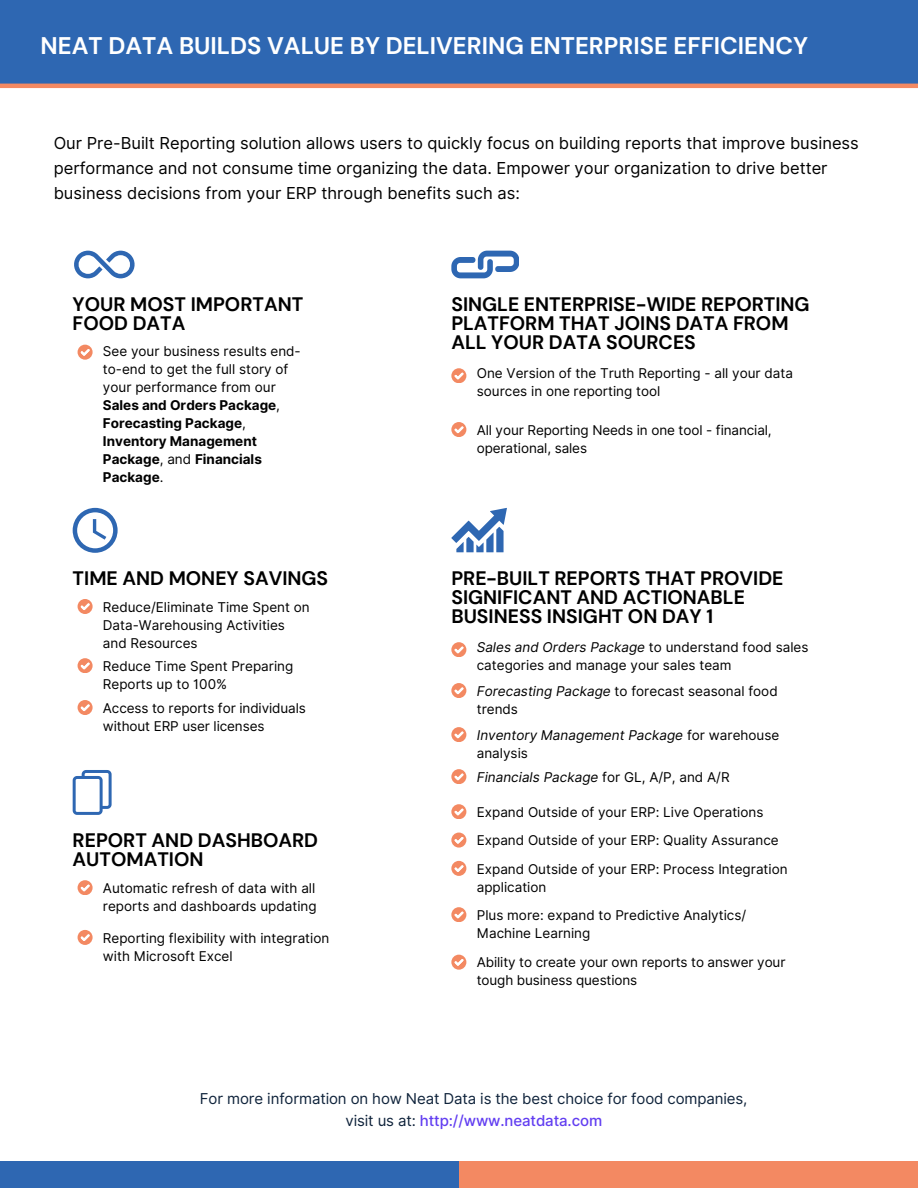
<style>
.page{position:relative;width:918px;height:1188px;background:#fff}
.page>*{position:absolute;margin:0;border:0;box-sizing:border-box;transform-origin:0 0}
.t1{font:700 24px "DM Sans";color:#fff}
.t2{font:700 19.5px/19.2px "DM Sans";color:#000}
.t3{font:16.5px/24.8px "Inter";color:#000}
.t4{font:15px/22.5px "Inter";letter-spacing:-.005em;color:#0f233b;text-align:center}
.t5{font:13.5px/18px "Inter";color:#000}
.t6{font:700 13.5px/18px "Inter";color:#000}
.t7{font:italic 13.5px/18px "Inter";color:#000}
.s1{font-weight:400}
.s2{font-style:normal}
.s3{font-style:italic}
.s4{font-weight:500;color:#623ef1}
</style>
<div class="page">
<div style="left:0;top:0;width:918px;height:84px;background:#2e67b2"></div>
<div style="left:0;top:1161px;width:459px;height:27px;background:#2e67b2"></div>
<div style="left:459px;top:1161px;width:459px;height:27px;background:#f38962"></div>
<hr style="left:0;top:84px;width:918px;height:4px;background:#f38962">
<svg style="left:78px;top:345px;width:14px;height:14px"></svg>
<svg style="left:78px;top:599px;width:14px;height:15px"></svg>
<svg style="left:451px;top:368px;width:15px;height:15px"></svg>
<svg style="left:451px;top:642px;width:15px;height:15px"></svg>
<svg style="left:78px;top:658px;width:14px;height:15px"></svg>
<svg style="left:451px;top:422px;width:15px;height:15px"></svg>
<svg style="left:451px;top:683px;width:15px;height:15px"></svg>
<svg style="left:451px;top:804px;width:15px;height:15px"></svg>
<svg style="left:451px;top:861px;width:15px;height:15px"></svg>
<svg style="left:451px;top:727px;width:15px;height:15px"></svg>
<svg style="left:451px;top:833px;width:15px;height:14px"></svg>
<svg style="left:451px;top:769px;width:15px;height:15px"></svg>
<svg style="left:451px;top:907px;width:15px;height:15px"></svg>
<svg style="left:451px;top:955px;width:15px;height:14px"></svg>
<svg style="left:78px;top:880px;width:14px;height:15px"></svg>
<svg style="left:78px;top:700px;width:14px;height:15px"></svg>
<svg style="left:73px;top:508px;width:45px;height:45px"></svg>
<svg style="left:73px;top:770px;width:39px;height:45px"></svg>
<svg style="left:74px;top:251px;width:61px;height:27px"></svg>
<svg style="left:451px;top:251px;width:68px;height:27px"></svg>
<svg style="left:451px;top:508px;width:56px;height:44px"></svg>
<svg style="left:78px;top:930px;width:14px;height:15px"></svg>
<p class="t1" style="left:41px;top:30px;width:769px">NEAT DATA BUILDS VALUE BY DELIVERING ENTERPRISE EFFICIENCY</p>
<p class="t3" style="left:54px;top:131px;width:807px">Our Pre-Built Reporting solution allows users to quickly focus on building reports that improve business performance and not consume time organizing the data. Empower your organization to drive better business decisions from your ERP through benefits such as:</p>
<h1 class="t2" style="left:73px;top:294px;width:232px">YOUR MOST IMPORTANT<br>FOOD DATA</h1>
<h2 class="t6" style="left:103px;top:342px;width:199px"><span class="s1">See your business results end&shy;to-end to get the full story of your performance from our<br></span>Sales and Orders Package<span class="s1">,<br></span>Forecasting Package<span class="s1">,<br></span>Inventory Management<br>Package<span class="s1">, and</span> Financials<br>Package<span class="s1">.</span></h2>
<h3 class="t2" style="left:73px;top:568px;width:257px">TIME AND MONEY SAVINGS</h3>
<p class="t5" style="left:103px;top:598px;width:208px">Reduce/Eliminate Time Spent on<br>Data-Warehousing Activities and Resources</p>
<p class="t2" style="left:451px;top:294px;width:360px">SINGLE ENTERPRISE-WIDE REPORTING<br>PLATFORM THAT JOINS DATA FROM<br>ALL YOUR DATA SOURCES</p>
<p class="t5" style="left:477px;top:364px;width:318px">One Version of the Truth Reporting - all your data sources in one reporting tool</p>
<p class="t5" style="left:477px;top:421px;width:296px">All your Reporting Needs in one tool - financial,</p>
<p class="t5" style="left:477px;top:439px;width:112px">operational, sales</p>
<h2 class="t2" style="left:451px;top:568px;width:334px">PRE-BUILT REPORTS THAT PROVIDE<br>SIGNIFICANT AND ACTIONABLE<br>BUSINESS INSIGHT ON DAY 1</h2>
<p class="t7" style="left:477px;top:638px;width:333px">Sales and Orders Package <span class="s2">to understand food sales</span></p>
<p class="t5" style="left:103px;top:657px;width:192px">Reduce Time Spent Preparing</p>
<p class="t5" style="left:477px;top:656px;width:256px">categories and manage your sales team</p>
<p class="t5" style="left:103px;top:675px;width:126px">Reports up to 100%</p>
<p class="t5" style="left:477px;top:682px;width:302px"><span class="s3">Forecasting Package</span> to forecast seasonal food trends</p>
<p class="t5" style="left:103px;top:699px;width:204px">Access to reports for individuals without ERP user licenses</p>
<p class="t7" style="left:477px;top:726px;width:304px">Inventory Management Package <span class="s2">for warehouse analysis</span></p>
<p class="t7" style="left:477px;top:768px;width:254px">Financials Package <span class="s2">for GL, A/P, and A/R</span></p>
<p class="t2" style="left:73px;top:831px;width:247px">REPORT AND DASHBOARD<br>AUTOMATION</p>
<p class="t5" style="left:103px;top:879px;width:215px">Automatic refresh of data with all reports and dashboards updating</p>
<p class="t5" style="left:103px;top:929px;width:228px">Reporting flexibility with integration with Microsoft Excel</p>
<h2 class="t5" style="left:477px;top:803px;width:288px">Expand Outside of your ERP: Live Operations</h2>
<p class="t5" style="left:477px;top:831px;width:304px">Expand Outside of your ERP: Quality Assurance</p>
<p class="t5" style="left:477px;top:860px;width:312px">Expand Outside of your ERP: Process Integration application</p>
<p class="t5" style="left:477px;top:906px;width:271px">Plus more: expand to Predictive Analytics/<br>Machine Learning</p>
<h2 class="t5" style="left:477px;top:954px;width:310px">Ability to create your own reports to answer your tough business questions</h2>
<p class="t4" style="left:200px;top:1087px;width:549px">For more information on how Neat Data is the best choice for food companies, visit us at: <span class="s4">http://www.neatdata.com</span></p>
</div>
